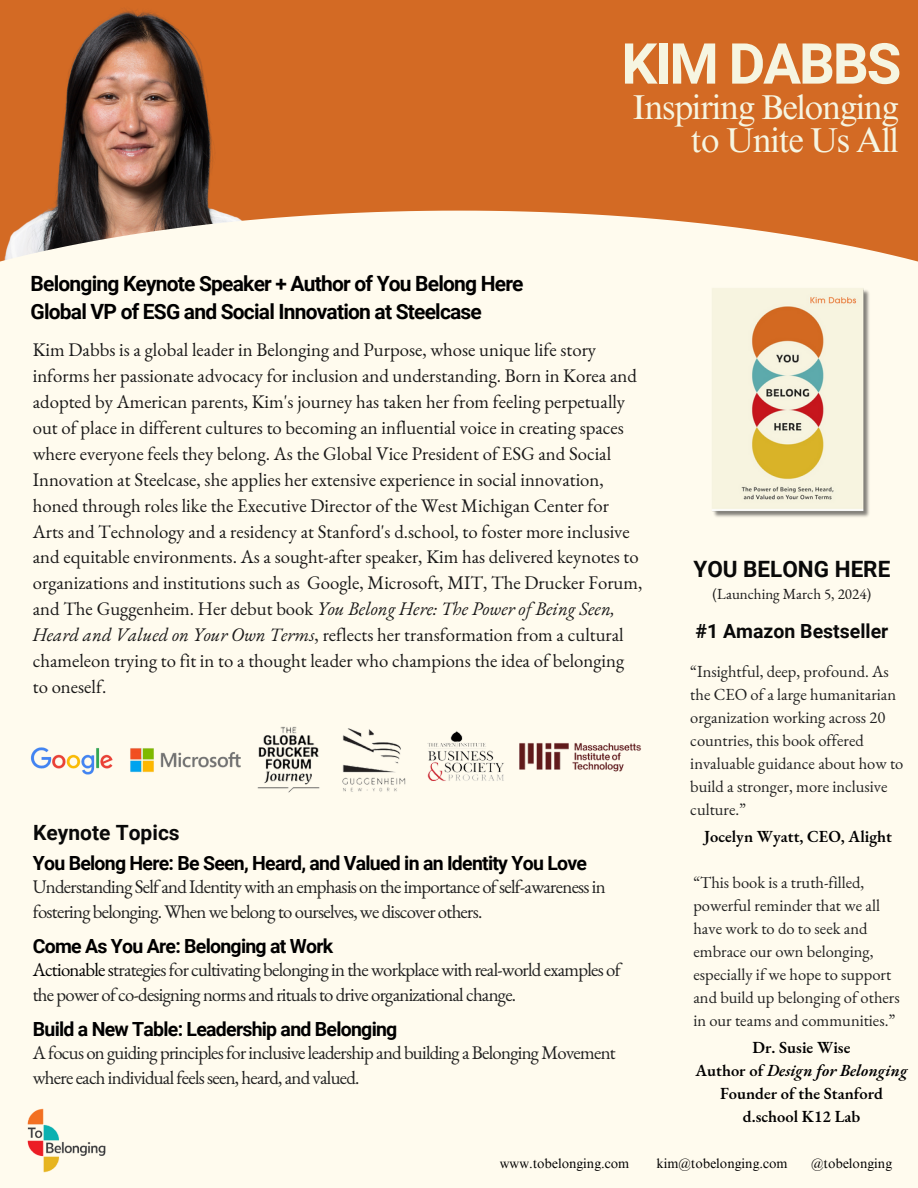
<style>
.page{position:relative;width:918px;height:1188px;background:#d36a24}
.page>*{position:absolute;margin:0;border:0;box-sizing:border-box;transform-origin:0 0}
.t1{font:700 56.4px "Roboto";letter-spacing:-.035em;color:#f6f5e1}
.t2{font:34.5px/32.7px "Times NRMT Pro";letter-spacing:-.04em;color:#f6f5e1;text-align:right}
.t3{font:700 22.5px "Roboto";color:#090909}
.t4{font:700 21px "Roboto";letter-spacing:-.04em;color:#000}
.t5{font:700 21px "Roboto";color:#090909}
.t6{font:700 19.5px "Roboto";letter-spacing:-.04em;color:#000}
.t7{font:700 19.5px "Roboto";color:#090909}
.t8{font:18.75px/25.8px "EB Garamond";color:#191818}
.t9{font:18.75px "EB Garamond";letter-spacing:-.04em;color:#202020}
.t10{font:16.5px/23px "EB Garamond";color:#202020}
.t11{font:600 16.5px/23px "EB Garamond";color:#000;text-align:center}
.t12{font:15px "EB Garamond";color:#191818}
.t13{font:13.5px "Times NRMT Pro";color:#000}
.s1{font-style:italic}
.s2{color:#000}
</style>
<div class="page">
<div style="left:0;top:361px;width:918px;height:827px;background:#fffbee"></div>
<img style="left:31px;top:747px;width:82px;height:28px">
<img style="left:46px;top:10px;width:172px;height:201px">
<svg style="left:0;top:211px;width:918px;height:150px;background:#f6eada"></svg>
<img style="left:130px;top:748px;width:111px;height:25px">
<img style="left:427px;top:731px;width:77px;height:50px">
<img style="left:519px;top:743px;width:122px;height:29px">
<img style="left:257px;top:726px;width:63px;height:67px">
<img style="left:342px;top:728px;width:64px;height:64px">
<img style="left:712px;top:285px;width:160px;height:232px">
<img style="left:27px;top:1108px;width:79px;height:65px">
<p class="t1" style="left:621px;top:31px;width:281px">KIM DABBS</p>
<p class="t4" style="left:31px;top:272px;width:495px">Belonging Keynote Speaker + Author of You Belong Here</p>
<p class="t4" style="left:31px;top:300px;width:453px">Global VP of ESG and Social Innovation at Steelcase</p>
<p class="t2" style="left:633px;top:95px;width:268px">Inspiring Belonging to Unite Us All</p>
<p class="t8" style="left:33px;top:337px;width:611px">Kim Dabbs is a global leader in Belonging and Purpose, whose unique life story informs her passionate advocacy for inclusion and understanding. Born in Korea and adopted by American parents, Kim's journey has taken her from feeling perpetually out of place in different cultures to becoming an influential voice in creating spaces where everyone feels they belong. As the Global Vice President of ESG and Social Innovation at Steelcase, she applies her extensive experience in social innovation, honed through roles like the Executive Director of the West Michigan Center for Arts and Technology and a residency at Stanford's d.school, to foster more inclusive and equitable environments. As a sought-after speaker, Kim has delivered keynotes to organizations and institutions such as Google, Microsoft, MIT, The Drucker Forum, and The Guggenheim. Her debut book <span class="s1">You Belong Here: The Power of Being Seen, Heard and Valued on Your Own Terms</span>, reflects her transformation from a cultural chameleon trying to fit in to a thought leader who champions the idea of belonging to oneself.</p>
<p class="t5" style="left:33px;top:821px;width:148px">Keynote Topics</p>
<p class="t6" style="left:33px;top:851px;width:556px">You Belong Here: Be Seen, Heard, and Valued in an Identity You Love</p>
<p class="t9" style="left:33px;top:874px;width:574px">Understanding Self and Identity with an emphasis on the importance of self-awareness in</p>
<p class="t9" style="left:33px;top:899px;width:451px">fostering belonging. When we belong to ourselves, we discover others.</p>
<p class="t6" style="left:33px;top:934px;width:302px">Come As You Are: Belonging at Work</p>
<p class="t9" style="left:33px;top:957px;width:589px"><span class="s2">Actionable s</span>trategies for cultivating belonging in the workplace with real-world examples of</p>
<p class="t9" style="left:33px;top:982px;width:485px">the power of co-designing norms and rituals to drive organizational change.</p>
<p class="t6" style="left:33px;top:1017px;width:366px">Build a New Table: Leadership and Belonging</p>
<p class="t9" style="left:33px;top:1040px;width:584px">A focus on guiding principles for inclusive leadership and building a Belonging Movement</p>
<p class="t9" style="left:33px;top:1065px;width:328px">where each individual feels seen, heard, and valued.</p>
<p class="t3" style="left:693px;top:557px;width:198px">YOU BELONG HERE</p>
<p class="t12" style="left:713px;top:583px;width:160px">(Launching March 5, 2024)</p>
<p class="t7" style="left:695px;top:619px;width:194px">#1 Amazon Bestseller</p>
<p class="t10" style="left:690px;top:660px;width:215px">“Insightful, deep, profound. As the CEO of a large humanitarian organization working across 20 countries, this book offered invaluable guidance about how to build a stronger, more inclusive culture.”</p>
<p class="t11" style="left:704px;top:825px;width:190px">Jocelyn Wyatt, CEO, Alight</p>
<p class="t10" style="left:693px;top:871px;width:208px">“This book is a truth-filled, powerful reminder that we all have work to do to seek and embrace our own belonging, especially if we hope to support and build up belonging of others in our teams and communities.”</p>
<p class="t11" style="left:753px;top:1036px;width:99px">Dr. Susie Wise</p>
<p class="t11" style="left:696px;top:1059px;width:214px">Author of <span class="s1">Design for Belonging<br></span>Founder of the Stanford d.school K12 Lab</p>
<p class="t13" style="left:500px;top:1159px;width:131px">www.tobelonging.com</p>
<p class="t13" style="left:656px;top:1159px;width:133px">kim@tobelonging.com</p>
<p class="t13" style="left:811px;top:1159px;width:82px">@tobelonging</p>
</div>
